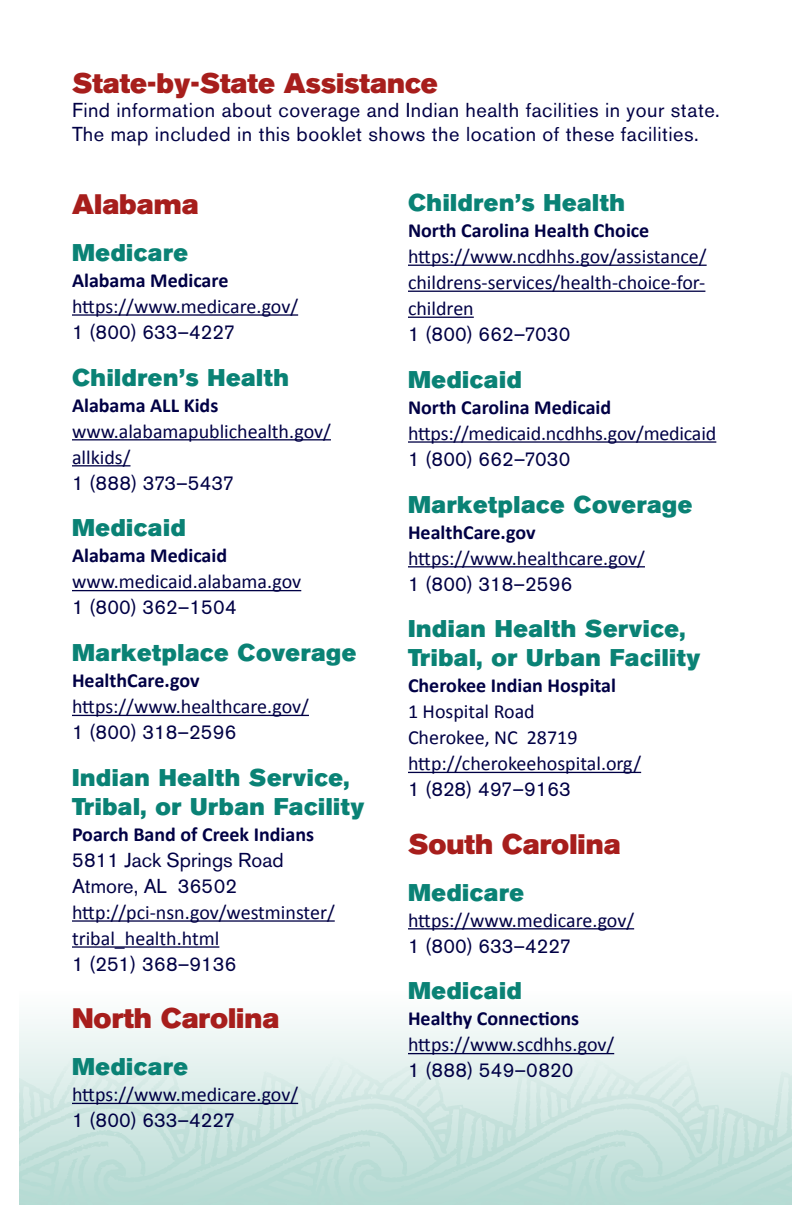
<style>
.page{position:relative;width:792px;height:1224px;background:#fff}
.page>*{position:absolute;margin:0;border:0;box-sizing:border-box;transform-origin:0 0}
.t1{font:28px "Akzidenz Grotesk BE Super";color:#a71e1c}
.t2{font:24px/28.8px "Akzidenz Grotesk BE Super";letter-spacing:.025em;color:#0a8275}
.t3{font:20px/26px "Calibri";color:#000045}
.t4{font:700 20px "Calibri";color:#000045}
.t5{font:20px/26px "Akzidenz Grotesk BE";color:#000045}
.t6{font:20px/24px "Akzidenz Grotesk BE";letter-spacing:.02em;color:#000045}
</style>
<div class="page">
<div style="left:1px;top:991px;width:791px;height:232px;background:#f3f9f8"></div>
<div style="left:0;top:0;width:19px;height:1224px;background:#fff"></div>
<svg style="left:19px;top:1054px;width:773px;height:169px"></svg>
<svg style="left:78px;top:1054px;width:386px;height:169px"></svg>
<hr style="left:72px;top:314px;width:226px;height:2px;background:#000045">
<hr style="left:72px;top:439px;width:259px;height:1px;background:#000045">
<hr style="left:72px;top:465px;width:58px;height:1px;background:#000045">
<hr style="left:72px;top:590px;width:229px;height:1px;background:#000045">
<hr style="left:72px;top:715px;width:237px;height:1px;background:#000045">
<hr style="left:72px;top:920px;width:263px;height:2px;background:#000045">
<hr style="left:72px;top:946px;width:147px;height:2px;background:#000045">
<hr style="left:72px;top:1103px;width:226px;height:1px;background:#000045">
<hr style="left:408px;top:265px;width:299px;height:1px;background:#000045">
<hr style="left:408px;top:291px;width:297px;height:1px;background:#000045">
<hr style="left:408px;top:317px;width:66px;height:1px;background:#000045">
<hr style="left:408px;top:441px;width:308px;height:2px;background:#000045">
<hr style="left:408px;top:566px;width:237px;height:1px;background:#000045">
<hr style="left:408px;top:772px;width:233px;height:1px;background:#000045">
<hr style="left:408px;top:928px;width:226px;height:1px;background:#000045">
<hr style="left:408px;top:1053px;width:206px;height:1px;background:#000045">
<h1 class="t1" style="left:72px;top:67px;width:367px">State-by-State Assistance</h1>
<p class="t6" style="left:72px;top:98px;width:649px">Find information about coverage and Indian health facilities in your state.<br>The map included in this booklet shows the location of these facilities.</p>
<h1 class="t1" style="left:72px;top:188px;width:128px">Alabama</h1>
<p class="t2" style="left:72px;top:238px;width:117px">Medicare</p>
<p class="t4" style="left:72px;top:268px;width:158px">Alabama Medicare</p>
<p class="t3" style="left:72px;top:292px;width:228px">https://www.medicare.gov/</p>
<p class="t5" style="left:72px;top:319px;width:165px">1 (800) 633–4227</p>
<p class="t2" style="left:72px;top:363px;width:218px">Children’s Health</p>
<p class="t4" style="left:72px;top:393px;width:148px">Alabama ALL Kids</p>
<p class="t3" style="left:72px;top:417px;width:260px">www.alabamapublichealth.gov/ allkids/</p>
<p class="t5" style="left:72px;top:470px;width:164px">1 (888) 373–5437</p>
<p class="t2" style="left:72px;top:514px;width:115px">Medicaid</p>
<p class="t4" style="left:72px;top:543px;width:157px">Alabama Medicaid</p>
<p class="t3" style="left:72px;top:568px;width:231px">www.medicaid.alabama.gov</p>
<p class="t6" style="left:72px;top:595px;width:166px">1 (800) 362–1504</p>
<p class="t2" style="left:72px;top:639px;width:286px">Marketplace Coverage</p>
<p class="t4" style="left:72px;top:668px;width:129px">HealthCare.gov</p>
<p class="t3" style="left:72px;top:693px;width:238px">https://www.healthcare.gov/</p>
<p class="t5" style="left:72px;top:719px;width:166px">1 (800) 318–2596</p>
<p class="t2" style="left:72px;top:763px;width:294px">Indian Health Service,<br>Tribal, or Urban Facility</p>
<p class="t4" style="left:72px;top:822px;width:244px">Poarch Band of Creek Indians</p>
<p class="t5" style="left:72px;top:847px;width:213px">5811 Jack Springs Road<br>Atmore, AL 36502</p>
<p class="t3" style="left:72px;top:898px;width:264px">http://pci-nsn.gov/westminster/ tribal_health.html</p>
<p class="t5" style="left:72px;top:951px;width:166px">1 (251) 368–9136</p>
<h1 class="t1" style="left:72px;top:1002px;width:209px">North Carolina</h1>
<p class="t2" style="left:72px;top:1053px;width:117px">Medicare</p>
<p class="t3" style="left:72px;top:1081px;width:228px">https://www.medicare.gov/</p>
<p class="t5" style="left:72px;top:1107px;width:165px">1 (800) 633–4227</p>
<p class="t2" style="left:408px;top:188px;width:218px">Children’s Health</p>
<p class="t4" style="left:408px;top:218px;width:243px">North Carolina Health Choice</p>
<p class="t3" style="left:408px;top:242px;width:300px;text-align:justify">https://www.ncdhhs.gov/assistance/ childrens-services/health-choice-for&shy;children</p>
<p class="t5" style="left:408px;top:321px;width:164px">1 (800) 662–7030</p>
<p class="t2" style="left:408px;top:365px;width:115px">Medicaid</p>
<p class="t4" style="left:408px;top:395px;width:205px">North Carolina Medicaid</p>
<p class="t3" style="left:408px;top:419px;width:310px">https://medicaid.ncdhhs.gov/medicaid</p>
<p class="t5" style="left:408px;top:446px;width:164px">1 (800) 662–7030</p>
<p class="t2" style="left:408px;top:490px;width:286px">Marketplace Coverage</p>
<p class="t4" style="left:408px;top:520px;width:129px">HealthCare.gov</p>
<p class="t3" style="left:408px;top:544px;width:238px">https://www.healthcare.gov/</p>
<p class="t5" style="left:408px;top:571px;width:166px">1 (800) 318–2596</p>
<p class="t2" style="left:408px;top:615px;width:294px">Indian Health Service,<br>Tribal, or Urban Facility</p>
<p class="t4" style="left:408px;top:673px;width:210px">Cherokee Indian Hospital</p>
<p class="t3" style="left:408px;top:698px;width:235px">1 Hospital Road<br>Cherokee, NC 28719 http://cherokeehospital.org/</p>
<p class="t5" style="left:408px;top:776px;width:164px">1 (828) 497–9163</p>
<h1 class="t1" style="left:408px;top:828px;width:214px">South Carolina</h1>
<p class="t2" style="left:408px;top:878px;width:117px">Medicare</p>
<p class="t3" style="left:408px;top:906px;width:228px">https://www.medicare.gov/</p>
<p class="t5" style="left:408px;top:933px;width:165px">1 (800) 633–4227</p>
<p class="t2" style="left:408px;top:977px;width:115px">Medicaid</p>
<p class="t4" style="left:408px;top:1006px;width:173px">Healthy Connections</p>
<p class="t3" style="left:408px;top:1031px;width:208px">https://www.scdhhs.gov/</p>
<p class="t6" style="left:408px;top:1058px;width:167px">1 (888) 549–0820</p>
</div>
